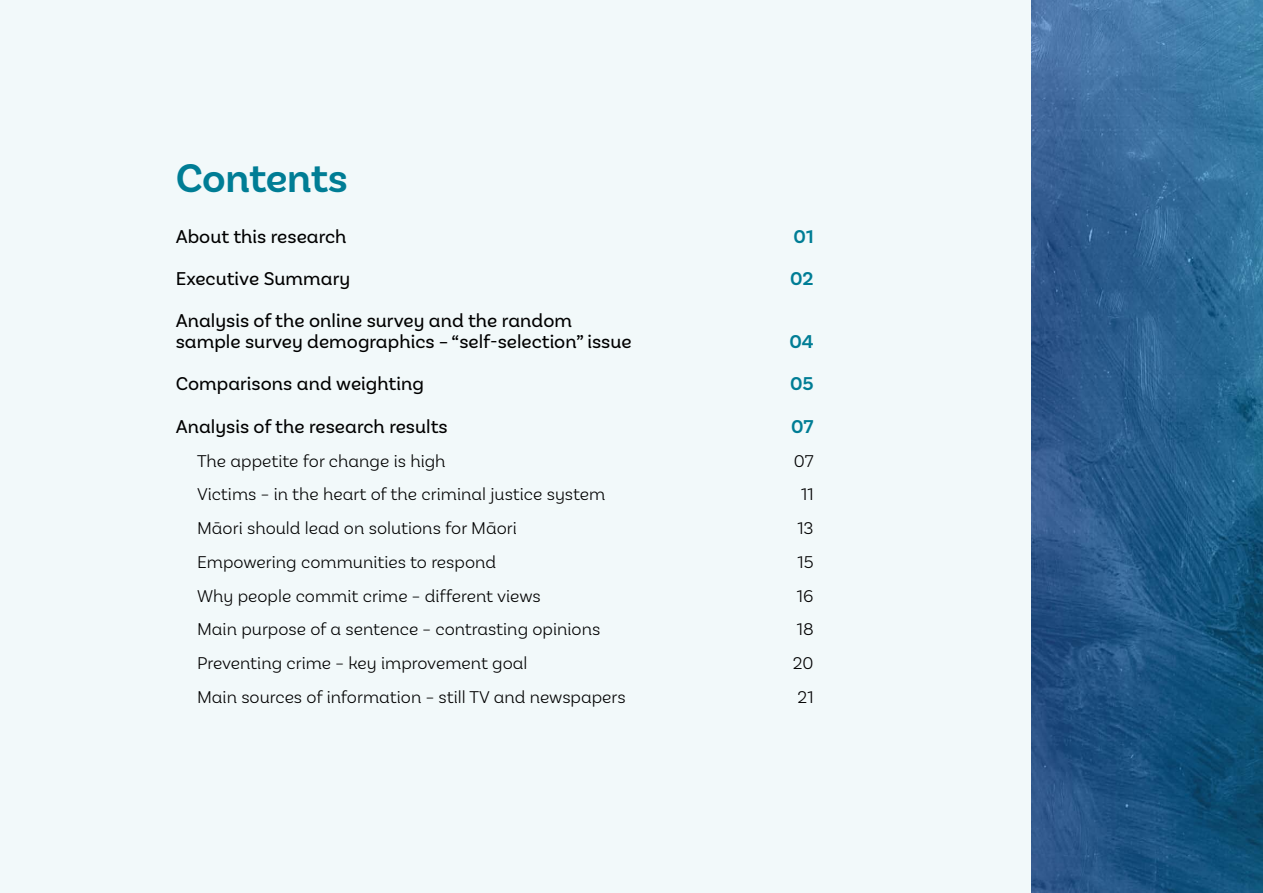
<style>
.page{position:relative;width:1263px;height:893px;background:#f2f9fa}
.page>*{position:absolute;margin:0;border:0;box-sizing:border-box;transform-origin:0 0}
.t1{font:600 42px "Basic Sans";letter-spacing:-.015em;color:#007d95}
.t2{font:19.5px/21px "Basic Sans";color:#000}
.t3{font:600 19.5px "Basic Sans";color:#007d95}
.t4{font:300 18px "Basic Sans";color:#000}
</style>
<div class="page">
<img style="left:1031px;top:0;width:232px;height:893px">
<h1 class="t1" style="left:176px;top:153px;width:174px">Contents</h1>
<p class="t2" style="left:176px;top:226px;width:172px">About this research</p>
<p class="t3" style="left:794px;top:224px;width:22px">01</p>
<p class="t2" style="left:176px;top:268px;width:176px">Executive Summary</p>
<p class="t3" style="left:790px;top:267px;width:25px">02</p>
<p class="t2" style="left:176px;top:310px;width:457px">Analysis of the online survey and the random sample survey demographics – “self-selection” issue</p>
<p class="t3" style="left:789px;top:330px;width:26px">04</p>
<p class="t2" style="left:176px;top:373px;width:250px">Comparisons and weighting</p>
<p class="t3" style="left:790px;top:372px;width:25px">05</p>
<p class="t2" style="left:176px;top:416px;width:274px">Analysis of the research results</p>
<p class="t3" style="left:791px;top:414px;width:24px">07</p>
<p class="t4" style="left:197px;top:450px;width:250px">The appetite for change is high</p>
<p class="t4" style="left:794px;top:450px;width:21px">07</p>
<p class="t4" style="left:197px;top:483px;width:410px">Victims – in the heart of the criminal justice system</p>
<p class="t4" style="left:801px;top:483px;width:14px">11</p>
<p class="t4" style="left:197px;top:517px;width:321px">Māori should lead on solutions for Māori</p>
<p class="t4" style="left:797px;top:517px;width:18px">13</p>
<p class="t4" style="left:197px;top:551px;width:301px">Empowering communities to respond</p>
<p class="t4" style="left:797px;top:551px;width:18px">15</p>
<p class="t4" style="left:197px;top:585px;width:345px">Why people commit crime – different views</p>
<p class="t4" style="left:797px;top:585px;width:18px">16</p>
<p class="t4" style="left:197px;top:619px;width:405px">Main purpose of a sentence – contrasting opinions</p>
<p class="t4" style="left:797px;top:619px;width:18px">18</p>
<p class="t4" style="left:197px;top:652px;width:332px">Preventing crime – key improvement goal</p>
<p class="t4" style="left:793px;top:652px;width:22px">20</p>
<p class="t4" style="left:197px;top:686px;width:430px">Main sources of information – still TV and newspapers</p>
<p class="t4" style="left:798px;top:686px;width:18px">21</p>
</div>
